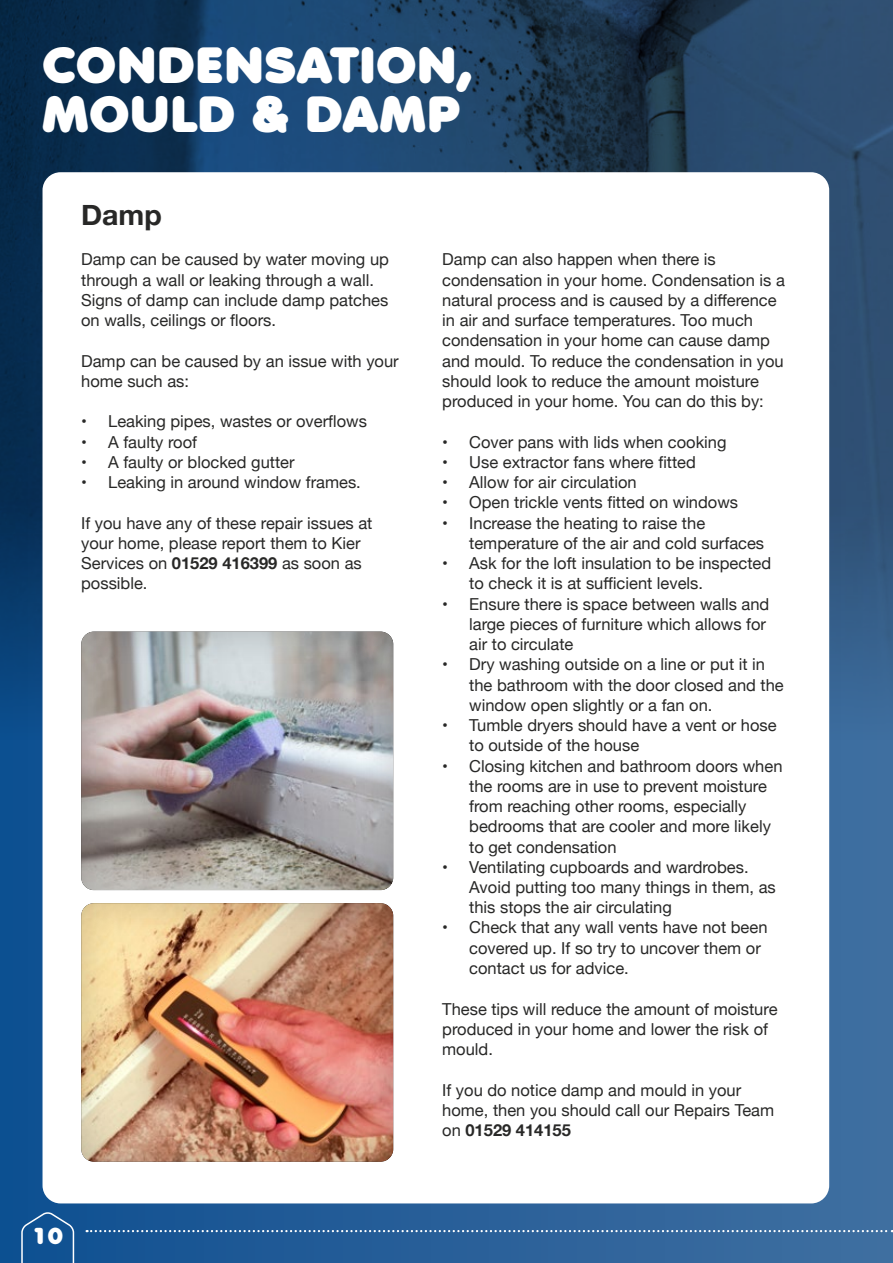
<style>
.page{position:relative;width:893px;height:1263px;background:#fff}
.page>*{position:absolute;margin:0;border:0;box-sizing:border-box;transform-origin:0 0}
.t1{font:49.5px/49.5px "Debussy";letter-spacing:.035em;color:#fff}
.t2{font:700 28.5px "Helvetica Neue";color:#282827}
.t3{font:22.5px "Debussy";color:#fff}
.t4{font:16.5px/20.2px "Helvetica Neue";color:#282827}
.s1{font-weight:700}
</style>
<div class="page">
<div style="left:0;top:0;width:893px;height:1263px;background:linear-gradient(to right,#115192,#406fa0)"></div>
<img style="left:0;top:0;width:893px;height:740px">
<div style="left:43px;top:172px;width:786px;height:1031px;background:#fff;border-radius:18px"></div>
<svg style="left:87px;top:1230px;width:806px;height:2px"></svg>
<svg style="left:21px;top:1211px;width:54px;height:52px;background:#1f5d99"></svg>
<div style="left:80px;top:630px;width:315px;height:261px;background:#000;opacity:.19"></div>
<div style="left:80px;top:900px;width:315px;height:263px;background:#000;opacity:.19"></div>
<h1 class="t1" style="left:43px;top:42px;width:432px">CONDENSATION,<br>MOULD &amp; DAMP</h1>
<h2 class="t2" style="left:81px;top:192px;width:82px">Damp</h2>
<p class="t4" style="left:81px;top:250px;width:309px">Damp can be caused by water moving up through a wall or leaking through a wall.<br>Signs of damp can include damp patches on walls, ceilings or floors.</p>
<p class="t4" style="left:81px;top:351px;width:319px">Damp can be caused by an issue with your home such as:</p>
<p class="t4" style="left:81px;top:412px;width:287px">• Leaking pipes, wastes or overflows</p>
<p class="t4" style="left:81px;top:432px;width:117px">• A faulty roof</p>
<p class="t4" style="left:81px;top:453px;width:215px">• A faulty or blocked gutter</p>
<p class="t4" style="left:81px;top:473px;width:281px">• Leaking in around window frames.</p>
<p class="t4" style="left:81px;top:513px;width:293px">If you have any of these repair issues at your home, please report them to Kier<br>Services on <span class="s1">01529 416399</span> as soon as possible.</p>
<h3 class="t3" style="left:32px;top:1223px;width:32px">10</h3>
<p class="t4" style="left:442px;top:250px;width:344px">Damp can also happen when there is condensation in your home. Condensation is a natural process and is caused by a difference in air and surface temperatures. Too much condensation in your home can cause damp and mould. To reduce the condensation in you should look to reduce the amount moisture produced in your home. You can do this by:</p>
<p class="t4" style="left:442px;top:432px;width:286px">• Cover pans with lids when cooking</p>
<p class="t4" style="left:442px;top:453px;width:255px">• Use extractor fans where fitted</p>
<p class="t4" style="left:442px;top:473px;width:196px">• Allow for air circulation</p>
<p class="t4" style="left:442px;top:493px;width:297px">• Open trickle vents fitted on windows</p>
<p class="t4" style="left:469px;top:513px;width:296px;text-indent:-27px">• Increase the heating to raise the temperature of the air and cold surfaces</p>
<p class="t4" style="left:469px;top:554px;width:303px;text-indent:-27px">• Ask for the loft insulation to be inspected to check it is at sufficient levels.</p>
<p class="t4" style="left:469px;top:594px;width:302px;text-indent:-27px">• Ensure there is space between walls and large pieces of furniture which allows for air to circulate</p>
<p class="t4" style="left:469px;top:655px;width:316px;text-indent:-27px">• Dry washing outside on a line or put it in the bathroom with the door closed and the window open slightly or a fan on.</p>
<p class="t4" style="left:469px;top:716px;width:309px;text-indent:-27px">• Tumble dryers should have a vent or hose to outside of the house</p>
<p class="t4" style="left:469px;top:756px;width:315px;text-indent:-27px">• Closing kitchen and bathroom doors when the rooms are in use to prevent moisture from reaching other rooms, especially bedrooms that are cooler and more likely to get condensation</p>
<p class="t4" style="left:469px;top:858px;width:308px;text-indent:-27px">• Ventilating cupboards and wardrobes.<br>Avoid putting too many things in them, as this stops the air circulating</p>
<p class="t4" style="left:469px;top:918px;width:300px;text-indent:-27px">• Check that any wall vents have not been covered up. If so try to uncover them or contact us for advice.</p>
<p class="t4" style="left:442px;top:999px;width:337px">These tips will reduce the amount of moisture produced in your home and lower the risk of mould.</p>
<p class="t4" style="left:442px;top:1080px;width:333px">If you do notice damp and mould in your home, then you should call our Repairs Team on <span class="s1">01529 414155</span></p>
</div>
